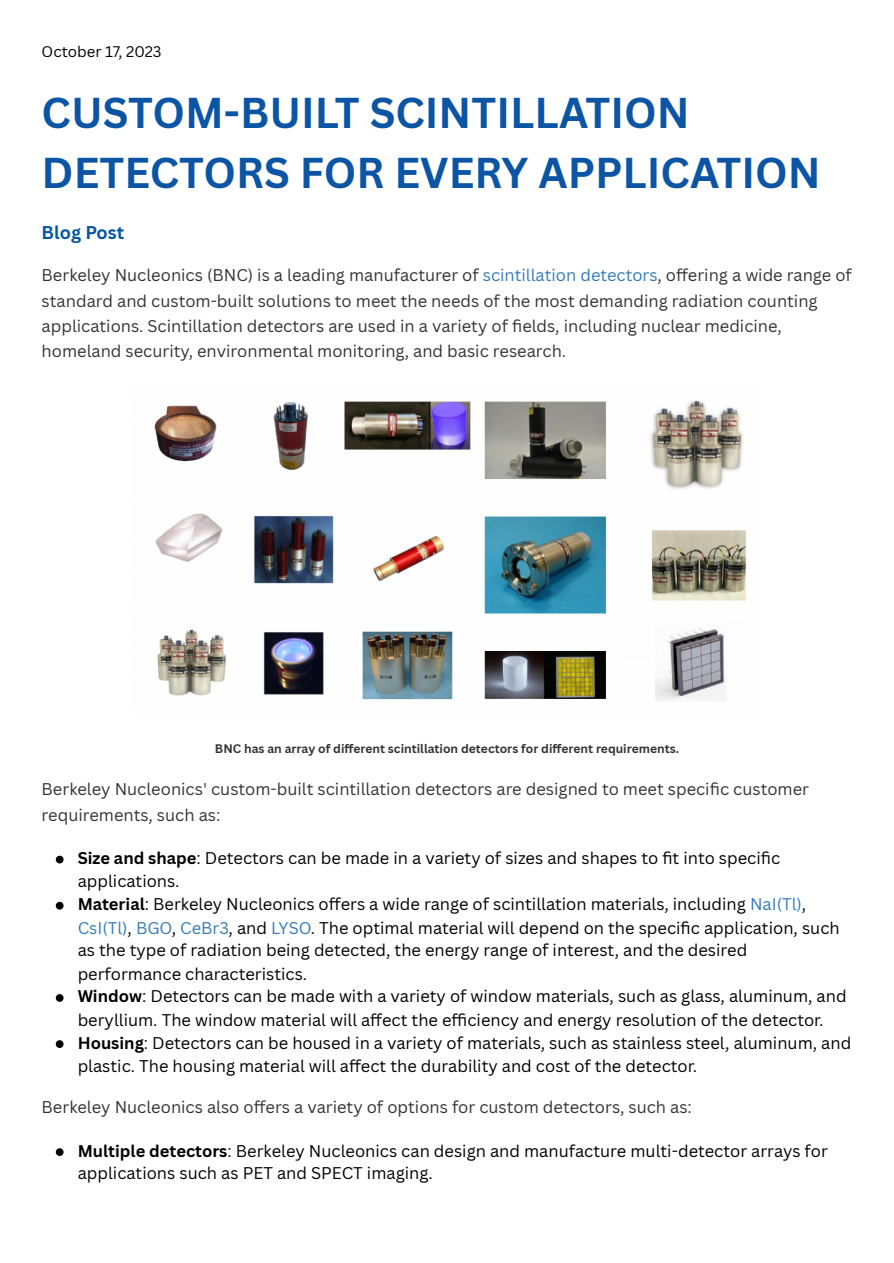
<style>
.page{position:relative;width:894px;height:1263px;background:#fff}
.page>*{position:absolute;margin:0;border:0;box-sizing:border-box;transform-origin:0 0}
.t1{font:700 42px/59.7px "Canva Sans";color:#0c55a5}
.t2{font:700 18px "Canva Sans";color:#0655a3}
.t3{font:16.5px/23.2px "Canva Sans";color:#000}
.t4{font:16.5px/25.2px "Canva Sans";color:#333}
.t5{font:15px "Canva Sans";color:#000}
.t6{font:700 12px "Canva Sans";color:#333}
.s1{color:#337ab7}
.s2{font-weight:700}
</style>
<div class="page">
<img style="left:154px;top:400px;width:592px;height:301px">
<svg style="left:56px;top:856px;width:7px;height:7px"></svg>
<svg style="left:56px;top:902px;width:7px;height:7px"></svg>
<svg style="left:56px;top:994px;width:7px;height:8px"></svg>
<svg style="left:56px;top:1040px;width:7px;height:8px"></svg>
<svg style="left:56px;top:1148px;width:7px;height:8px"></svg>
<p class="t5" style="left:42px;top:41px;width:121px">October 17, 2023</p>
<h1 class="t1" style="left:42px;top:82px;width:780px">CUSTOM-BUILT SCINTILLATION<br>DETECTORS FOR EVERY APPLICATION</h1>
<h2 class="t2" style="left:42px;top:219px;width:84px">Blog Post</h2>
<h3 class="t4" style="left:42px;top:262px;width:811px">Berkeley Nucleonics (BNC) is a leading manufacturer of <span class="s1">scintillation detectors</span>, offering a wide range of standard and custom-built solutions to meet the needs of the most demanding radiation counting applications. Scintillation detectors are used in a variety of fields, including nuclear medicine, homeland security, environmental monitoring, and basic research.</h3>
<p class="t6" style="left:215px;top:740px;width:465px">BNC has an array of different scintillation detectors for different requirements.</p>
<h3 class="t4" style="left:42px;top:776px;width:768px;line-height:26px">Berkeley Nucleonics' custom-built scintillation detectors are designed to meet specifi c customer requirements, such as:</h3>
<p class="t3" style="left:78px;top:846px;width:704px;line-height:22.5px"><span class="s2">Size and shape</span>: Detectors can be made in a variety of sizes and shapes to fit into specifi c applications.</p>
<p class="t3" style="left:78px;top:892px;width:763px"><span class="s2">Material</span>: Berkeley Nucleonics offers a wide range of scintillation materials, including <span class="s1">NaI(Tl)</span>, <span class="s1">CsI(Tl)</span>, <span class="s1">BGO</span>, <span class="s1">CeBr3</span>, and <span class="s1">LYSO</span>. The optimal material will depend on the specific application, such as the type of radiation being detected, the energy range of interest, and the desired performance characteristics.</p>
<p class="t3" style="left:78px;top:984px;width:770px;line-height:23.7px"><span class="s2">Window</span>: Detectors can be made with a variety of window materials, such as glass, aluminum, and beryllium. The window material will affect the efficiency and energy resolution of the detector.</p>
<p class="t3" style="left:78px;top:1030px;width:774px;line-height:23.7px"><span class="s2">Housing</span>: Detectors can be housed in a variety of materials, such as stainless steel, aluminum, and plastic. The housing material will affect the durability and cost of the detector.</p>
<h3 class="t4" style="left:42px;top:1094px;width:651px">Berkeley Nucleonics also offers a variety of options for custom detectors, such as:</h3>
<p class="t3" style="left:78px;top:1139px;width:751px;line-height:22.5px"><span class="s2">Multiple detectors</span>: Berkeley Nucleonics can design and manufacture multi-detector arrays for applications such as PET and SPECT imaging.</p>
</div>
